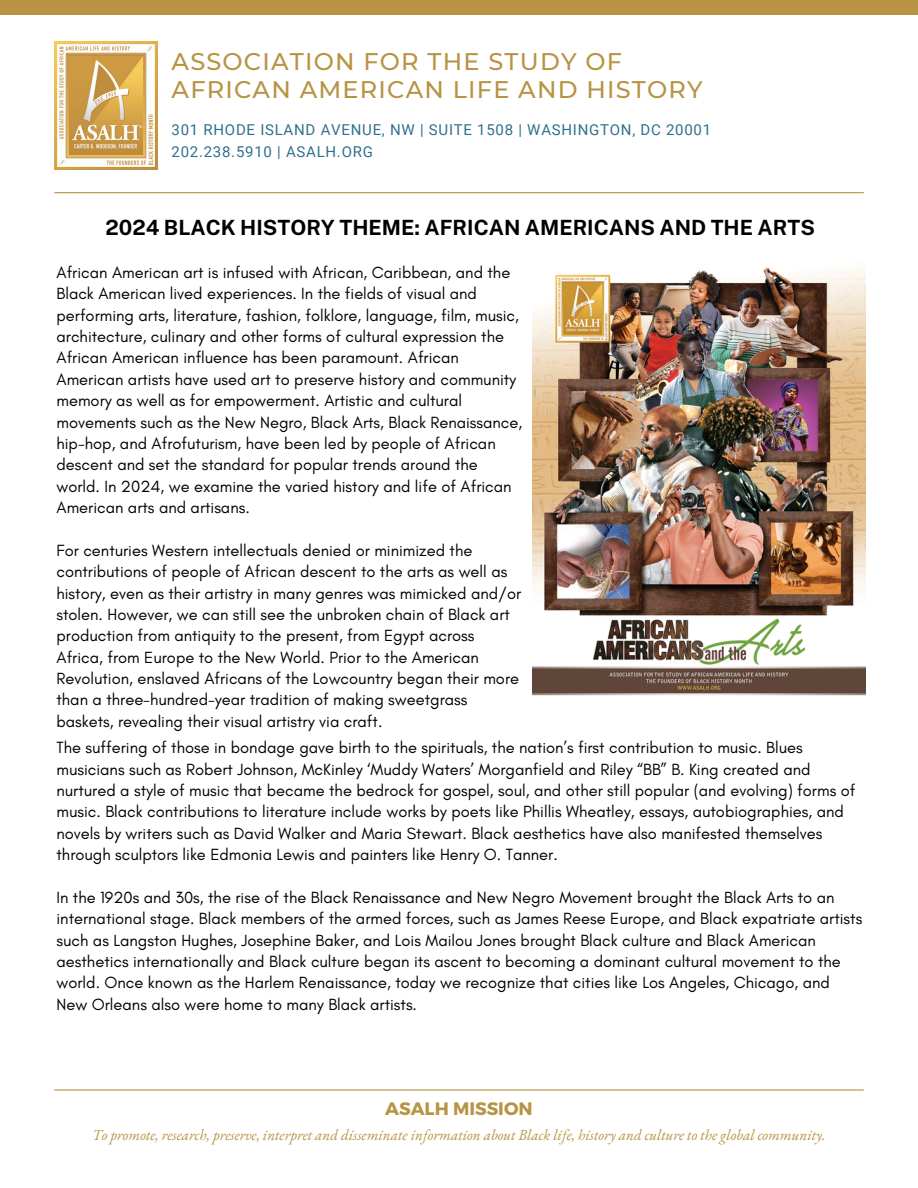
<style>
.page{position:relative;width:918px;height:1188px;background:#fff}
.page>*{position:absolute;margin:0;border:0;box-sizing:border-box;transform-origin:0 0}
.t1{font:500 24px "Montserrat";letter-spacing:.05em;color:#b79343}
.t2{font:700 21px "Public Sans";color:#000}
.t3{font:700 18px "Montserrat";color:#b79343}
.t4{font:16.5px/21.3px "Glacial Indifference";color:#000}
.t5{font:italic 15px "EB Garamond";color:#b79343}
.t6{font:15px "Roboto";letter-spacing:.05em;color:#30708c}
</style>
<div class="page">
<div style="left:0;top:0;width:918px;height:15px;background:#b79343"></div>
<img style="left:54px;top:42px;width:104px;height:128px">
<hr style="left:55px;top:192px;width:808px;height:1px;background:#b79343">
<hr style="left:55px;top:1089px;width:808px;height:2px;background:#b79343">
<img style="left:533px;top:267px;width:333px;height:429px">
<p class="t1" style="left:172px;top:46px;width:452px">ASSOCIATION FOR THE STUDY OF</p>
<p class="t1" style="left:172px;top:75px;width:533px">AFRICAN AMERICAN LIFE AND HISTORY</p>
<p class="t6" style="left:172px;top:121px;width:541px">301 RHODE ISLAND AVENUE, NW | SUITE 1508 | WASHINGTON, DC 20001</p>
<p class="t6" style="left:172px;top:144px;width:203px">202.238.5910 | ASALH.ORG</p>
<p class="t2" style="left:106px;top:215px;width:711px">2024 BLACK HISTORY THEME: AFRICAN AMERICANS AND THE ARTS</p>
<p class="t4" style="left:56px;top:261px;width:467px">African American art is infused with African, Caribbean, and the Black American lived experiences. In the fields of visual and performing arts, literature, fashion, folklore, language, film, music, architecture, culinary and other forms of cultural expression the African American influence has been paramount. African American artists have used art to preserve history and community memory as well as for empowerment. Artistic and cultural movements such as the New Negro, Black Arts, Black Renaissance, hip-hop, and Afrofuturism, have been led by people of African descent and set the standard for popular trends around the world. In 2024, we examine the varied history and life of African American arts and artisans.</p>
<p class="t4" style="left:56px;top:539px;width:466px">For centuries Western intellectuals denied or minimized the contributions of people of African descent to the arts as well as history, even as their artistry in many genres was mimicked and/or stolen. However, we can still see the unbroken chain of Black art production from antiquity to the present, from Egypt across Africa, from Europe to the New World. Prior to the American Revolution, enslaved Africans of the Lowcountry began their more than a three-hundred-year tradition of making sweetgrass baskets, revealing their visual artistry via craft.</p>
<p class="t4" style="left:57px;top:737px;width:800px">The suffering of those in bondage gave birth to the spirituals, the nation’s first contribution to music. Blues musicians such as Robert Johnson, McKinley ‘Muddy Waters’ Morganfield and Riley “BB” B. King created and nurtured a style of music that became the bedrock for gospel, soul, and other still popular (and evolving) forms of music. Black contributions to literature include works by poets like Phillis Wheatley, essays, autobiographies, and novels by writers such as David Walker and Maria Stewart. Black aesthetics have also manifested themselves through sculptors like Edmonia Lewis and painters like Henry O. Tanner.</p>
<p class="t4" style="left:57px;top:886px;width:807px">In the 1920s and 30s, the rise of the Black Renaissance and New Negro Movement brought the Black Arts to an international stage. Black members of the armed forces, such as James Reese Europe, and Black expatriate artists such as Langston Hughes, Josephine Baker, and Lois Mailou Jones brought Black culture and Black American aesthetics internationally and Black culture began its ascent to becoming a dominant cultural movement to the world. Once known as the Harlem Renaissance, today we recognize that cities like Los Angeles, Chicago, and New Orleans also were home to many Black artists.</p>
<p class="t3" style="left:385px;top:1097px;width:149px">ASALH MISSION</p>
<p class="t5" style="left:93px;top:1125px;width:734px">To promote, research, preserve, interpret and disseminate information about Black life, history and culture to the global community.</p>
</div>
